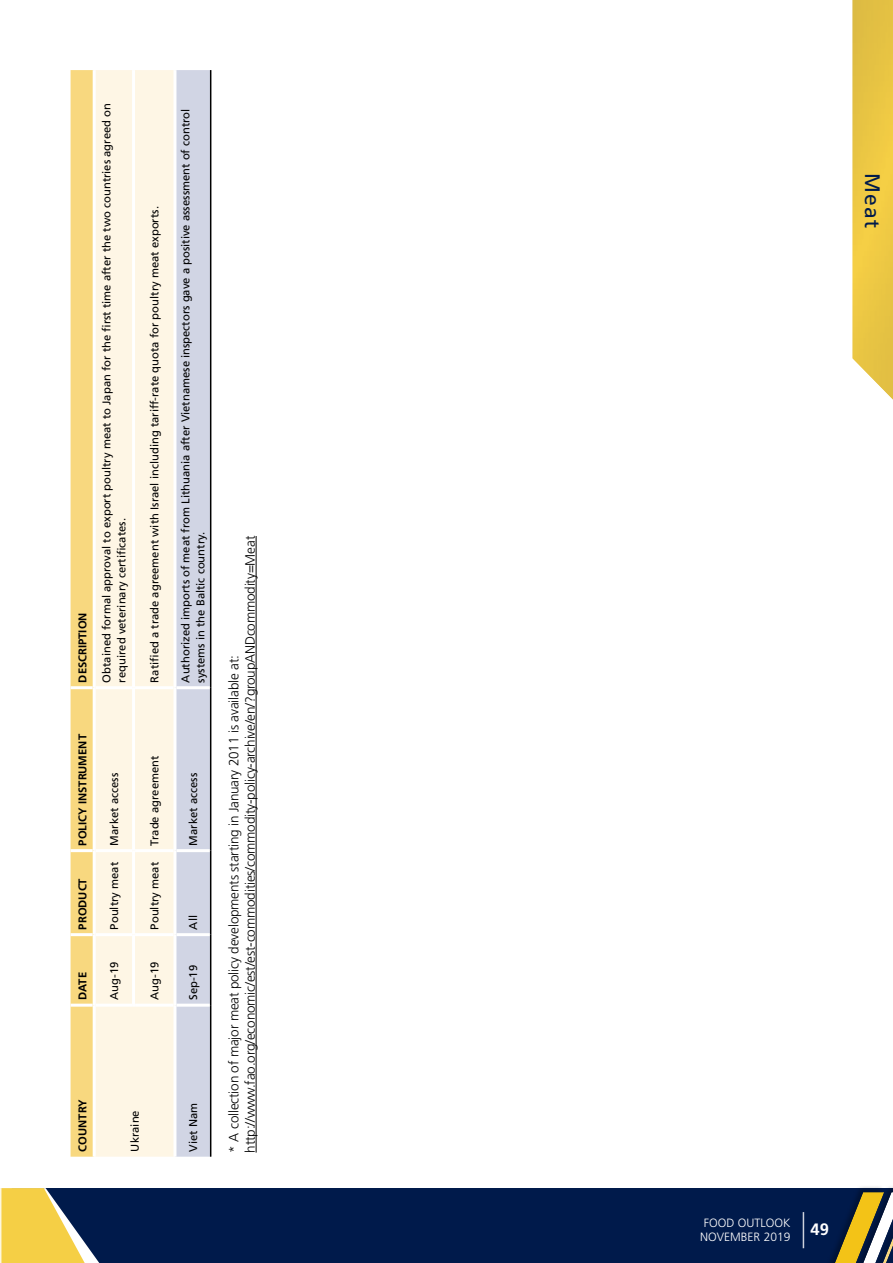
<style>
.page{position:relative;width:893px;height:1263px;background:#fff}
.page>*{position:absolute;margin:0;border:0;box-sizing:border-box;transform-origin:0 0}
.t1{font:21px "Frutiger LT Std";color:#001a4b}
.t2{font:700 16.5px "Frutiger LT Std";color:#fff}
.t3{font:300 13.5px/16.2px "Frutiger LT Std";letter-spacing:-.01em;color:#000}
.t4{font:300 12px/14.4px "Frutiger LT Std";color:#fff}
.t5{font:11.25px/15px "Frutiger LT Std";color:#000}
.t6{font:700 11.25px "Frutiger LT Std";color:#000}
</style>
<div class="page">
<svg style="left:852px;top:0;width:41px;height:400px;fill:#ebc743"></svg>
<div style="left:1px;top:1188px;width:892px;height:75px;background:#001a4b"></div>
<svg style="left:0;top:1188px;width:100px;height:75px"></svg>
<svg style="left:859px;top:1187px;width:8px;height:5px"></svg>
<div style="left:867px;top:1185px;width:26px;height:78px;background:#000;opacity:.3"></div>
<svg style="left:830px;top:1192px;width:63px;height:71px"></svg>
<hr style="left:803px;top:1212px;width:1px;height:36px;background:#fff">
<hr style="left:256px;top:536px;width:1px;height:616px;background:#000">
<div style="left:71px;top:70px;width:22px;height:1087px;background:#f8d87f"></div>
<div style="left:96px;top:70px;width:77px;height:1087px;background:#fef6e5"></div>
<div style="left:176px;top:70px;width:34px;height:1087px;background:#d1d5e4"></div>
<hr style="left:71px;top:1004px;width:22px;height:3px;background:#fff">
<hr style="left:71px;top:933px;width:22px;height:3px;background:#fff">
<hr style="left:71px;top:849px;width:22px;height:3px;background:#fff">
<hr style="left:71px;top:686px;width:22px;height:3px;background:#fff">
<hr style="left:96px;top:933px;width:36px;height:3px;background:#fff">
<hr style="left:96px;top:849px;width:36px;height:3px;background:#fff">
<hr style="left:96px;top:686px;width:36px;height:3px;background:#fff">
<hr style="left:135px;top:933px;width:38px;height:3px;background:#fff">
<hr style="left:135px;top:849px;width:38px;height:3px;background:#fff">
<hr style="left:135px;top:686px;width:38px;height:3px;background:#fff">
<hr style="left:176px;top:1004px;width:34px;height:3px;background:#fff">
<hr style="left:176px;top:933px;width:34px;height:3px;background:#fff">
<hr style="left:176px;top:849px;width:34px;height:3px;background:#fff">
<hr style="left:176px;top:686px;width:34px;height:3px;background:#fff">
<hr style="left:132px;top:935px;width:3px;height:72px;background:#fff">
<hr style="left:132px;top:851px;width:3px;height:84px;background:#fff">
<hr style="left:132px;top:688px;width:3px;height:163px;background:#fff">
<hr style="left:132px;top:70px;width:3px;height:618px;background:#fff">
<hr style="left:96px;top:1004px;width:36px;height:3px;background:#fff">
<hr style="left:135px;top:1004px;width:38px;height:3px;background:#fff">
<hr style="left:210px;top:1005px;width:1px;height:152px;background:#000">
<hr style="left:210px;top:935px;width:1px;height:70px;background:#000">
<hr style="left:210px;top:851px;width:1px;height:84px;background:#000">
<hr style="left:210px;top:688px;width:1px;height:163px;background:#000">
<hr style="left:210px;top:70px;width:1px;height:618px;background:#000">
<p class="t6" style="left:78px;top:683px;width:72px;rotate:-90deg">DESCRIPTION</p>
<p class="t5" style="left:100px;top:683px;width:581px;rotate:-90deg">Obtained formal approval to export poultry meat to Japan for the first time after the two countries agreed on required veterinary certificates.</p>
<p class="t6" style="left:78px;top:845px;width:113px;rotate:-90deg">POLICY INSTRUMENT</p>
<p class="t6" style="left:78px;top:929px;width:53px;rotate:-90deg">PRODUCT</p>
<p class="t6" style="left:78px;top:1000px;width:29px;rotate:-90deg">DATE</p>
<p class="t5" style="left:108px;top:845px;width:74px;rotate:-90deg">Market access</p>
<p class="t5" style="left:108px;top:929px;width:69px;rotate:-90deg">Poultry meat</p>
<p class="t5" style="left:108px;top:1000px;width:40px;rotate:-90deg">Aug-19</p>
<p class="t5" style="left:148px;top:683px;width:478px;rotate:-90deg">Ratified a trade agreement with Israel including tariff-rate quota for poultry meat exports.</p>
<p class="t5" style="left:179px;top:682px;width:575px;rotate:-90deg">Authorized imports of meat from Lithuania after Vietnamese inspectors gave a positive assessment of control systems in the Baltic country.</p>
<p class="t5" style="left:148px;top:845px;width:91px;rotate:-90deg">Trade agreement</p>
<p class="t5" style="left:148px;top:929px;width:69px;rotate:-90deg">Poultry meat</p>
<p class="t5" style="left:148px;top:1000px;width:40px;rotate:-90deg">Aug-19</p>
<p class="t5" style="left:186px;top:845px;width:74px;rotate:-90deg">Market access</p>
<p class="t5" style="left:186px;top:929px;width:16px;rotate:-90deg">All</p>
<p class="t5" style="left:186px;top:1000px;width:37px;rotate:-90deg">Sep-19</p>
<p class="t6" style="left:78px;top:1151px;width:54px;rotate:-90deg">COUNTRY</p>
<p class="t5" style="left:128px;top:1151px;width:43px;rotate:-90deg">Ukraine</p>
<p class="t5" style="left:186px;top:1151px;width:50px;rotate:-90deg">Viet Nam</p>
<p class="t3" style="left:227px;top:1152px;width:618px;rotate:-90deg">* A collection of major meat policy developments starting in January 2011 is available at: http://www.fao.org/economic/est/est-commodities/commodity-policy-archive/en/?groupANDcommodity=Meat</p>
<h1 class="t1" style="left:881px;top:173px;width:56px;rotate:90deg">Meat</h1>
<p class="t4" style="left:700px;top:1216px;width:92px">FOOD OUTLOOK<br>NOVEMBER 2019</p>
<h2 class="t2" style="left:810px;top:1222px;width:20px">49</h2>
</div>
